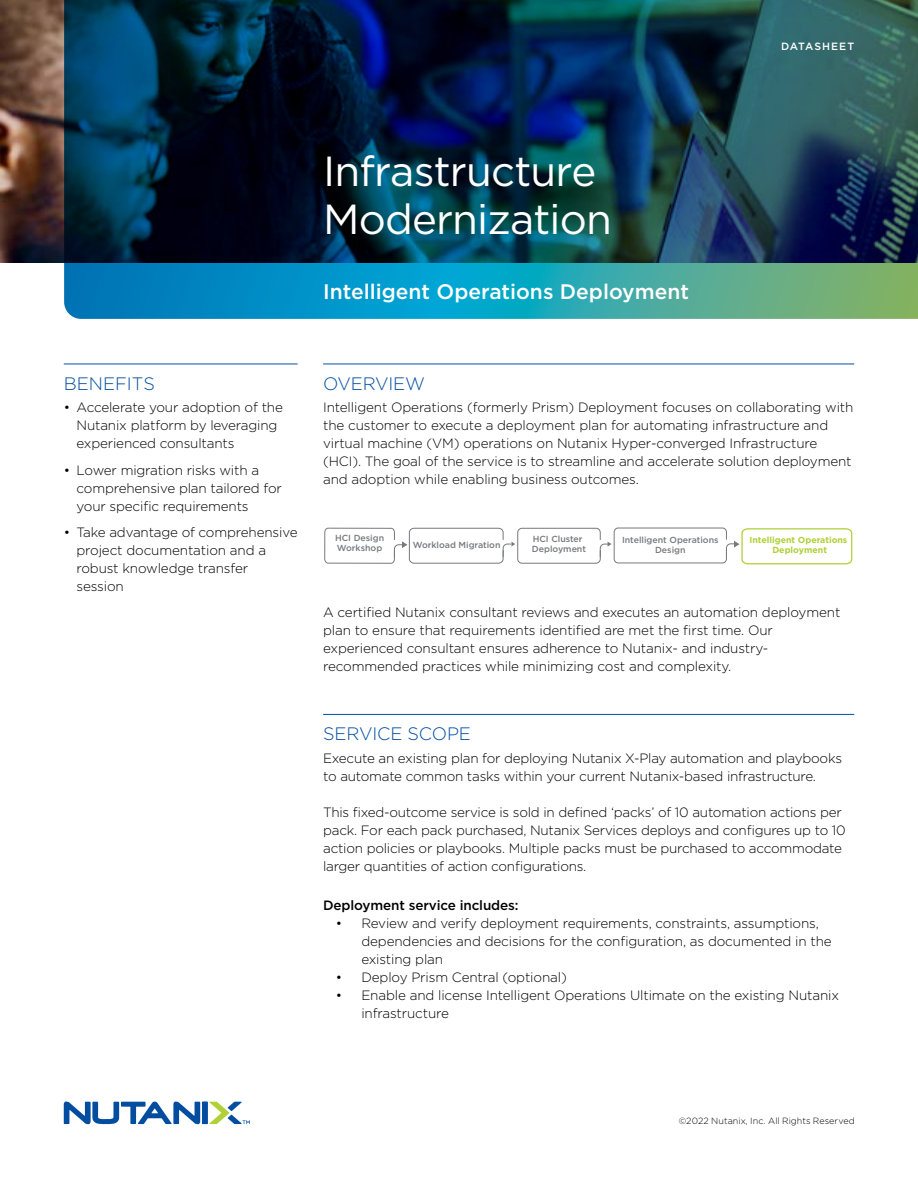
<style>
.page{position:relative;width:918px;height:1188px;background:#fff}
.page>*{position:absolute;margin:0;border:0;box-sizing:border-box;transform-origin:0 0}
.t1{font:42px/48px "Gotham";letter-spacing:-.02em;color:#fff}
.t2{font:500 21px "Gotham";color:#fff}
.t3{font:300 18px "Gotham";letter-spacing:-.01em;color:#034ea1}
.t4{font:300 13.5px/18px "Gotham";letter-spacing:-.01em;color:#000}
.t5{font:500 13.5px "Gotham";letter-spacing:-.01em;color:#000}
.t6{font:500 10.5px "Gotham";letter-spacing:.095em;color:#fff}
.t7{font:300 9px "Gotham";letter-spacing:.005em;color:#000}
.t8{font:500 8.85px/10.1px "Gotham";color:#77797b}
.t9{font:500 8.85px "Gotham";color:#76787b}
.t10{font:700 8.85px/10.5px "Gotham";color:#afd136;text-align:center}
</style>
<div class="page">
<img style="left:0;top:0;width:64px;height:262px">
<svg style="left:210px;top:1102px;width:40px;height:22px"></svg>
<div style="left:202px;top:1102px;width:6px;height:22px;background:#034da1"></div>
<svg style="left:64px;top:1102px;width:136px;height:22px"></svg>
<img style="left:64px;top:0;width:854px;height:319px">
<hr style="left:323px;top:714px;width:531px;height:1px;background:#034ea1">
<hr style="left:323px;top:364px;width:531px;height:1px;background:#034ea1">
<hr style="left:64px;top:364px;width:234px;height:1px;background:#034ea1">
<svg style="left:324px;top:528px;width:84px;height:36px"></svg>
<div style="left:614px;top:528px;width:113px;height:35px;border:1px solid #77797b;border-radius:4px"></div>
<div style="left:517px;top:528px;width:84px;height:36px;border:1px solid #76787b;border-radius:4px"></div>
<svg style="left:599px;top:542px;width:12px;height:16px"></svg>
<div style="left:409px;top:528px;width:95px;height:36px;border:1px solid #76787b;border-radius:5px"></div>
<svg style="left:502px;top:542px;width:13px;height:16px"></svg>
<svg style="left:726px;top:528px;width:127px;height:37px"></svg>
<p class="t6" style="left:781px;top:39px;width:75px">DATASHEET</p>
<h1 class="t1" style="left:323px;top:146px;width:290px">Infrastructure<br>Modernization</h1>
<h2 class="t2" style="left:323px;top:278px;width:367px">Intelligent Operations Deployment</h2>
<h3 class="t3" style="left:64px;top:372px;width:93px">BENEFITS</h3>
<p class="t4" style="left:77px;top:398px;width:208px;text-indent:-13px">• Accelerate your adoption of the<br>Nutanix platform by leveraging experienced consultants</p>
<p class="t4" style="left:77px;top:460px;width:207px;text-indent:-13px">• Lower migration risks with a comprehensive plan tailored for your specific requirements</p>
<p class="t4" style="left:77px;top:523px;width:223px;text-indent:-13px">• Take advantage of comprehensive project documentation and a robust knowledge transfer session</p>
<h3 class="t3" style="left:323px;top:372px;width:103px">OVERVIEW</h3>
<p class="t4" style="left:323px;top:398px;width:532px">Intelligent Operations (formerly Prism) Deployment focuses on collaborating with the customer to execute a deployment plan for automating infrastructure and virtual machine (VM) operations on Nutanix Hyper-converged Infrastructure (HCI). The goal of the service is to streamline and accelerate solution deployment and adoption while enabling business outcomes.</p>
<p class="t8" style="left:335px;top:533px;width:51px">HCI Design<br>Workshop</p>
<p class="t8" style="left:622px;top:534px;width:98px;line-height:10.5px;text-align:center">Intelligent Operations<br>Design</p>
<p class="t9" style="left:533px;top:533px;width:51px">HCI Cluster</p>
<p class="t9" style="left:413px;top:539px;width:89px">Workload Migration</p>
<p class="t9" style="left:532px;top:543px;width:56px">Deployment</p>
<p class="t10" style="left:749px;top:534px;width:99px">Intelligent Operations<br>Deployment</p>
<p class="t4" style="left:323px;top:603px;width:519px">A certified Nutanix consultant reviews and executes an automation deployment plan to ensure that requirements identified are met the first time. Our experienced consultant ensures adherence to Nutanix- and industry&shy;recommended practices while minimizing cost and complexity.</p>
<h3 class="t3" style="left:323px;top:723px;width:149px">SERVICE SCOPE</h3>
<p class="t4" style="left:323px;top:748px;width:520px">Execute an existing plan for deploying Nutanix X-Play automation and playbooks to automate common tasks within your current Nutanix-based infrastructure.</p>
<p class="t4" style="left:323px;top:802px;width:524px">This fixed-outcome service is sold in defined ‘packs’ of 10 automation actions per pack. For each pack purchased, Nutanix Services deploys and configures up to 10 action policies or playbooks. Multiple packs must be purchased to accommodate larger quantities of action configurations.</p>
<p class="t5" style="left:323px;top:896px;width:197px">Deployment service includes:</p>
<p class="t4" style="left:361px;top:914px;width:472px;text-indent:-26px">• Review and verify deployment requirements, constraints, assumptions, dependencies and decisions for the configuration, as documented in the existing plan</p>
<p class="t4" style="left:336px;top:968px;width:232px">• Deploy Prism Central (optional)</p>
<p class="t4" style="left:361px;top:986px;width:479px;text-indent:-26px">• Enable and license Intelligent Operations Ultimate on the existing Nutanix infrastructure</p>
<p class="t7" style="left:679px;top:1115px;width:178px">©2022 Nutanix, Inc. All Rights Reserved</p>
</div>
